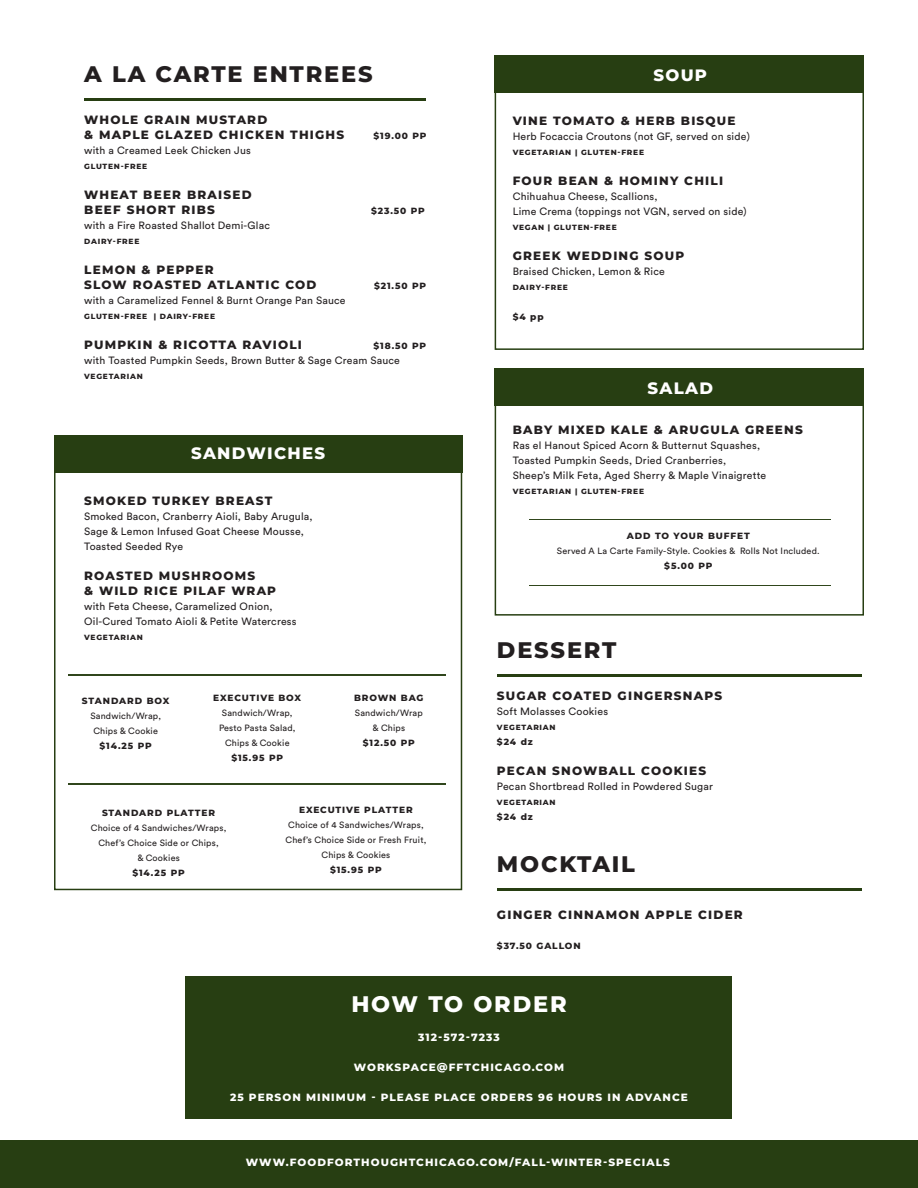
<style>
.page{position:relative;width:918px;height:1188px;background:#fff}
.page>*{position:absolute;margin:0;border:0;box-sizing:border-box;transform-origin:0 0}
.t1{font:800 22.5px "Montserrat";letter-spacing:.08em;color:#231f20}
.t2{font:800 22.5px "Montserrat";letter-spacing:.08em;color:#fff}
.t3{font:800 16.5px "Montserrat";letter-spacing:.08em;color:#fff}
.t4{font:800 12px/15px "Montserrat";letter-spacing:.1em;color:#231f20}
.t5{font:10.5px/15px "Circular Std";letter-spacing:.02em;color:#231f20}
.t6{font:800 10.5px "Montserrat";letter-spacing:.1em;color:#fff}
.t7{font:9px/15px "Circular Std";letter-spacing:.02em;color:#231f20;text-align:center}
.t8{font:800 9px "Montserrat";letter-spacing:.1em;color:#231f20}
.t9{font:800 7.5px "Montserrat";letter-spacing:.1em;color:#231f20}
</style>
<div class="page">
<div style="left:54px;top:435px;width:408px;height:455px;border:2px solid #273e12"></div>
<hr style="left:68px;top:674px;width:378px;height:1px;background:#273e12">
<div style="left:0;top:1140px;width:918px;height:48px;background:#273e12"></div>
<div style="left:495px;top:56px;width:369px;height:37px;background:#273e12"></div>
<div style="left:495px;top:56px;width:369px;height:294px;border:2px solid #273e12"></div>
<div style="left:186px;top:976px;width:546px;height:143px;background:#273e12"></div>
<div style="left:54px;top:435px;width:408px;height:37px;background:#273e12"></div>
<hr style="left:68px;top:784px;width:378px;height:1px;background:#273e12">
<hr style="left:84px;top:99px;width:342px;height:2px;background:#273e12">
<div style="left:495px;top:368px;width:369px;height:38px;background:#273e12"></div>
<div style="left:495px;top:368px;width:369px;height:248px;border:2px solid #273e12"></div>
<hr style="left:497px;top:675px;width:365px;height:2px;background:#273e12">
<hr style="left:497px;top:888px;width:365px;height:3px;background:#273e12">
<hr style="left:529px;top:519px;width:302px;height:1px;background:#273e12">
<hr style="left:529px;top:585px;width:302px;height:1px;background:#273e12">
<p class="t1" style="left:84px;top:58px;width:290px">A LA CARTE ENTREES</p>
<p class="t4" style="left:84px;top:111px;width:185px">WHOLE GRAIN MUSTARD</p>
<p class="t4" style="left:84px;top:126px;width:262px">&amp; MAPLE GLAZED CHICKEN THIGHS</p>
<p class="t8" style="left:374px;top:129px;width:54px">$19.00 PP</p>
<p class="t5" style="left:84px;top:142px;width:168px">with a Creamed Leek Chicken Jus</p>
<p class="t9" style="left:84px;top:161px;width:64px">GLUTEN-FREE</p>
<p class="t4" style="left:84px;top:186px;width:169px">WHEAT BEER BRAISED</p>
<p class="t4" style="left:84px;top:201px;width:132px">BEEF SHORT RIBS</p>
<p class="t8" style="left:371px;top:204px;width:55px">$23.50 PP</p>
<p class="t5" style="left:84px;top:217px;width:187px">with a Fire Roasted Shallot Demi-Glac</p>
<p class="t9" style="left:84px;top:236px;width:57px">DAIRY-FREE</p>
<p class="t4" style="left:84px;top:261px;width:234px">LEMON &amp; PEPPER<br>SLOW ROASTED ATLANTIC COD</p>
<p class="t8" style="left:374px;top:279px;width:54px">$21.50 PP</p>
<p class="t5" style="left:84px;top:292px;width:263px">with a Caramelized Fennel &amp; Burnt Orange Pan Sauce</p>
<p class="t9" style="left:84px;top:311px;width:132px">GLUTEN-FREE | DAIRY-FREE</p>
<p class="t4" style="left:84px;top:336px;width:219px">PUMPKIN &amp; RICOTTA RAVIOLI</p>
<p class="t8" style="left:374px;top:339px;width:54px">$18.50 PP</p>
<p class="t5" style="left:84px;top:352px;width:317px">with Toasted Pumpkin Seeds, Brown Butter &amp; Sage Cream Sauce</p>
<p class="t9" style="left:84px;top:371px;width:60px">VEGETARIAN</p>
<p class="t3" style="left:191px;top:441px;width:136px">SANDWICHES</p>
<p class="t4" style="left:84px;top:492px;width:190px">SMOKED TURKEY BREAST</p>
<p class="t5" style="left:84px;top:508px;width:230px">Smoked Bacon, Cranberry Aioli, Baby Arugula,</p>
<p class="t5" style="left:84px;top:523px;width:221px">Sage &amp; Lemon Infused Goat Cheese Mousse,</p>
<p class="t5" style="left:84px;top:538px;width:100px">Toasted Seeded Rye</p>
<p class="t4" style="left:84px;top:567px;width:172px">ROASTED MUSHROOMS</p>
<p class="t4" style="left:84px;top:582px;width:193px">&amp; WILD RICE PILAF WRAP</p>
<p class="t5" style="left:84px;top:598px;width:190px">with Feta Cheese, Caramelized Onion,</p>
<p class="t5" style="left:84px;top:613px;width:214px">Oil-Cured Tomato Aioli &amp; Petite Watercress</p>
<p class="t9" style="left:84px;top:632px;width:60px">VEGETARIAN</p>
<p class="t8" style="left:82px;top:694px;width:89px">STANDARD BOX</p>
<p class="t7" style="left:90px;top:708px;width:72px">Sandwich/Wrap,</p>
<p class="t7" style="left:93px;top:723px;width:66px">Chips &amp; Cookie</p>
<p class="t8" style="left:100px;top:739px;width:54px">$14.25 PP</p>
<p class="t8" style="left:213px;top:691px;width:89px">EXECUTIVE BOX</p>
<p class="t7" style="left:219px;top:706px;width:78px">Sandwich/Wrap,<br>Pesto Pasta Salad,</p>
<p class="t7" style="left:225px;top:736px;width:66px">Chips &amp; Cookie</p>
<p class="t8" style="left:231px;top:751px;width:53px">$15.95 PP</p>
<p class="t8" style="left:354px;top:691px;width:71px">BROWN BAG</p>
<p class="t7" style="left:355px;top:706px;width:69px">Sandwich/Wrap</p>
<p class="t7" style="left:373px;top:721px;width:34px">&amp; Chips</p>
<p class="t8" style="left:363px;top:736px;width:54px">$12.50 PP</p>
<p class="t8" style="left:102px;top:807px;width:115px">STANDARD PLATTER</p>
<p class="t7" style="left:91px;top:821px;width:137px">Choice of 4 Sandwiches/Wraps,<br>Chef’s Choice Side or Chips,</p>
<p class="t7" style="left:137px;top:851px;width:44px">&amp; Cookies</p>
<p class="t8" style="left:132px;top:867px;width:54px">$14.25 PP</p>
<p class="t8" style="left:299px;top:804px;width:115px">EXECUTIVE PLATTER</p>
<p class="t7" style="left:286px;top:818px;width:142px;text-align:left">Choice of 4 Sandwiches/Wraps,<br>Chef’s Choice Side or Fresh Fruit,</p>
<p class="t7" style="left:322px;top:848px;width:70px">Chips &amp; Cookies</p>
<p class="t8" style="left:330px;top:864px;width:53px">$15.95 PP</p>
<p class="t3" style="left:653px;top:63px;width:55px">SOUP</p>
<p class="t4" style="left:513px;top:113px;width:224px">VINE TOMATO &amp; HERB BISQUE</p>
<p class="t5" style="left:513px;top:129px;width:239px">Herb Focaccia Croutons (not GF, served on side)</p>
<p class="t9" style="left:513px;top:147px;width:133px">VEGETARIAN | GLUTEN-FREE</p>
<p class="t4" style="left:513px;top:173px;width:212px">FOUR BEAN &amp; HOMINY CHILI</p>
<p class="t5" style="left:513px;top:189px;width:236px">Chihuahua Cheese, Scallions,<br>Lime Crema (toppings not VGN, served on side)</p>
<p class="t9" style="left:513px;top:222px;width:106px">VEGAN | GLUTEN-FREE</p>
<p class="t4" style="left:513px;top:248px;width:173px">GREEK WEDDING SOUP</p>
<p class="t5" style="left:513px;top:264px;width:154px">Braised Chicken, Lemon &amp; Rice</p>
<p class="t9" style="left:513px;top:282px;width:57px">DAIRY-FREE</p>
<p class="t8" style="left:513px;top:310px;width:32px">$4 pp</p>
<p class="t3" style="left:647px;top:376px;width:67px">SALAD</p>
<p class="t4" style="left:513px;top:421px;width:292px">BABY MIXED KALE &amp; ARUGULA GREENS</p>
<p class="t5" style="left:513px;top:438px;width:249px">Ras el Hanout Spiced Acorn &amp; Butternut Squashes,</p>
<p class="t5" style="left:513px;top:453px;width:215px">Toasted Pumpkin Seeds, Dried Cranberries,</p>
<p class="t5" style="left:513px;top:468px;width:255px">Sheep’s Milk Feta, Aged Sherry &amp; Maple Vinaigrette</p>
<p class="t9" style="left:513px;top:486px;width:133px">VEGETARIAN | GLUTEN-FREE</p>
<p class="t8" style="left:627px;top:529px;width:124px">ADD TO YOUR BUFFET</p>
<p class="t7" style="left:557px;top:543px;width:264px">Served A La Carte Family-Style. Cookies &amp; Rolls Not Included.</p>
<p class="t8" style="left:664px;top:559px;width:50px">$5.00 PP</p>
<p class="t1" style="left:497px;top:634px;width:121px">DESSERT</p>
<p class="t4" style="left:497px;top:688px;width:227px">SUGAR COATED GINGERSNAPS</p>
<p class="t5" style="left:497px;top:704px;width:113px">Soft Molasses Cookies</p>
<p class="t9" style="left:497px;top:722px;width:60px">VEGETARIAN</p>
<p class="t8" style="left:497px;top:735px;width:37px">$24 dz</p>
<p class="t4" style="left:497px;top:763px;width:211px">PECAN SNOWBALL COOKIES</p>
<p class="t5" style="left:497px;top:779px;width:218px">Pecan Shortbread Rolled in Powdered Sugar</p>
<p class="t9" style="left:497px;top:797px;width:60px">VEGETARIAN</p>
<p class="t8" style="left:497px;top:810px;width:37px">$24 dz</p>
<p class="t1" style="left:497px;top:848px;width:139px">MOCKTAIL</p>
<p class="t4" style="left:497px;top:906px;width:247px">GINGER CINNAMON APPLE CIDER</p>
<p class="t8" style="left:497px;top:939px;width:85px">$37.50 GALLON</p>
<p class="t2" style="left:351px;top:988px;width:217px">HOW TO ORDER</p>
<p class="t6" style="left:418px;top:1030px;width:83px">312-572-7233</p>
<p class="t6" style="left:354px;top:1060px;width:212px">WORKSPACE@FFTCHICAGO.COM</p>
<p class="t6" style="left:230px;top:1090px;width:459px">25 PERSON MINIMUM - PLEASE PLACE ORDERS 96 HOURS IN ADVANCE</p>
<p class="t6" style="left:246px;top:1155px;width:426px">WWW.FOODFORTHOUGHTCHICAGO.COM/FALL-WINTER-SPECIALS</p>
</div>
